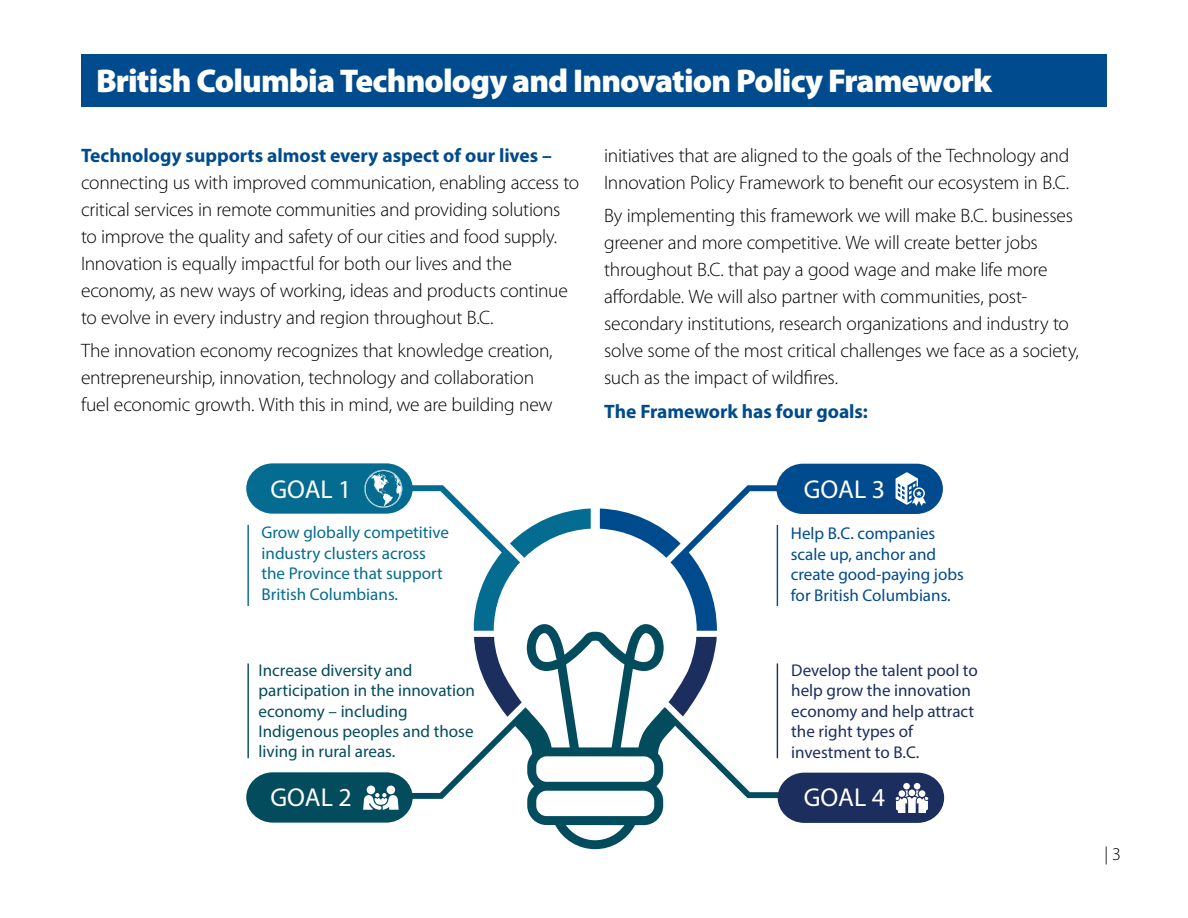
<style>
.page{position:relative;width:1188px;height:918px;background:#fff}
.page>*{position:absolute;margin:0;border:0;box-sizing:border-box;transform-origin:0 0}
.TEXT{font:900 33px "Myriad Pro";letter-spacing:-.025em;color:#fff}
.t1{font:25.95px "Myriad Pro";color:#fff}
.TEXT-2{font:300 19.5px/27px "Myriad Pro";letter-spacing:-.015em;color:#000}
.TEXT-3{font:700 19.5px "Myriad Pro";letter-spacing:-.005em;color:#004b8d}
.TEXT-4{font:300 18px "Myriad Pro";color:#000}
.t2{font:17.1px/20.4px "Myriad Pro";color:#034c5e}
.t3{font:17.1px/20.4px "Myriad Pro";color:#1b2e5d}
.t4{font:17.1px/20.4px "Myriad Pro";color:#046c90}
.t5{font:17.1px/20.4px "Myriad Pro";color:#004b8d}
.s1{font-weight:700;color:#004b8d}
</style>
<div class="page">
<div style="left:81px;top:54px;width:1026px;height:53px;background:#004b8d"></div>
<svg style="left:413px;top:631px;width:391px;height:218px"></svg>
<svg style="left:246px;top:463px;width:345px;height:254px"></svg>
<hr style="left:247px;top:525px;width:2px;height:81px;background:#046c90">
<hr style="left:247px;top:663px;width:2px;height:95px;background:#034c5e">
<svg style="left:246px;top:772px;width:167px;height:51px;background:#256473"></svg>
<div style="left:367px;top:786px;width:8px;height:8px;background:#fff;border-radius:50%"></div>
<div style="left:387px;top:786px;width:8px;height:8px;background:#fff;border-radius:50%"></div>
<svg style="left:600px;top:464px;width:343px;height:252px"></svg>
<hr style="left:777px;top:525px;width:1px;height:81px;background:#004b8d">
<hr style="left:777px;top:663px;width:1px;height:95px;background:#1b2e5d">
<svg style="left:778px;top:773px;width:166px;height:50px;background:#3a4a73"></svg>
<p class="TEXT" style="left:96px;top:62px;width:898px">British Columbia Technology and Innovation Policy Framework</p>
<p class="TEXT-2" style="left:81px;top:142px;width:500px"><span class="s1">Technology supports almost every aspect of our lives – </span>connecting us with improved communication, enabling access to critical services in remote communities and providing solutions to improve the quality and safety of our cities and food supply.<br>Innovation is equally impactful for both our lives and the economy, as new ways of working, ideas and products continue to evolve in every industry and region throughout B.C.</p>
<p class="TEXT-2" style="left:81px;top:338px;width:473px">The innovation economy recognizes that knowledge creation, entrepreneurship, innovation, technology and collaboration fuel economic growth. With this in mind, we are building new</p>
<p class="t1" style="left:270px;top:473px;width:83px">GOAL 1</p>
<p class="t4" style="left:262px;top:522px;width:189px">Grow globally competitive industry clusters across the Province that support<br>British Columbians.</p>
<p class="t2" style="left:259px;top:659px;width:218px">Increase diversity and participation in the innovation economy – including<br>Indigenous peoples and those living in rural areas.</p>
<p class="t1" style="left:271px;top:782px;width:83px">GOAL 2</p>
<p class="TEXT-2" style="left:604px;top:142px;width:467px">initiatives that are aligned to the goals of the Technology and<br>Innovation Policy Framework to benefit our ecosystem in B.C.</p>
<p class="TEXT-2" style="left:604px;top:203px;width:476px">By implementing this framework we will make B.C. businesses greener and more competitive. We will create better jobs throughout B.C. that pay a good wage and make life more affordable. We will also partner with communities, post&shy;secondary institutions, research organizations and industry to solve some of the most critical challenges we face as a society, such as the impact of wildfires.</p>
<p class="TEXT-3" style="left:604px;top:399px;width:265px">The Framework has four goals:</p>
<p class="t1" style="left:804px;top:473px;width:83px">GOAL 3</p>
<p class="t5" style="left:791px;top:523px;width:174px">Help B.C. companies scale up, anchor and create good-paying jobs for British Columbians.</p>
<p class="t3" style="left:791px;top:660px;width:188px">Develop the talent pool to help grow the innovation economy and help attract the right types of investment to B.C.</p>
<p class="t1" style="left:804px;top:782px;width:83px">GOAL 4</p>
<p class="TEXT-4" style="left:1104px;top:844px;width:18px">| 3</p>
</div>
